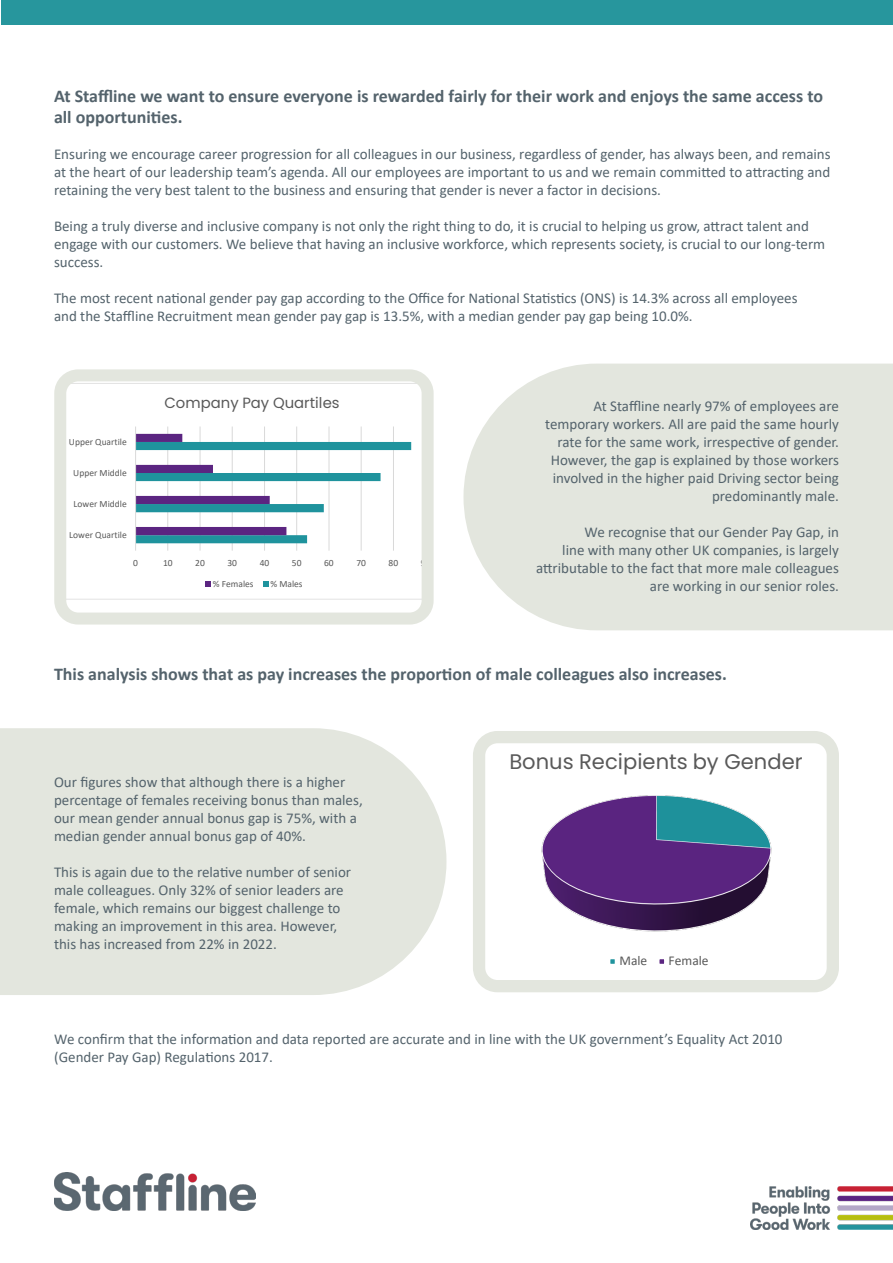
<style>
.page{position:relative;width:893px;height:1263px;background:#fff}
.page>*{position:absolute;margin:0;border:0;box-sizing:border-box;transform-origin:0 0}
.t1{font:21px "Poppins";color:#595959}
.t2{font:700 18px/21.6px "Calibri";color:#54636c}
.t3{font:15px/18px "Calibri";color:#54636c}
.t4{font:14.85px "Poppins";color:#595959}
.t5{font:13.5px "Calibri";color:#595959}
.t6{font:9.45px "Calibri";color:#595959}
</style>
<div class="page">
<div style="left:1px;top:1px;width:891px;height:24px;background:#27969d"></div>
<img style="left:750px;top:1187px;width:143px;height:42px">
<div style="left:0;top:728px;width:446px;height:267px;background:#e3e6de"></div>
<div style="left:463px;top:364px;width:430px;height:266px;background:#e3e6de"></div>
<img style="left:54px;top:1172px;width:201px;height:38px">
<svg style="left:67px;top:383px;width:354px;height:217px"></svg>
<div style="left:54px;top:369px;width:380px;height:255px;border:12px solid #e3e6de;border-radius:18px"></div>
<svg style="left:486px;top:744px;width:340px;height:235px"></svg>
<div style="left:473px;top:731px;width:366px;height:261px;border:12px solid #e3e6de;border-radius:18px"></div>
<p class="t2" style="left:54px;top:85px;width:771px">At Staffline we want to ensure everyone is rewarded fairly for their work and enjoys the same access to all opportunities.</p>
<p class="t3" style="left:54px;top:145px;width:778px;text-align:justify">Ensuring we encourage career progression for all colleagues in our business, regardless of gender, has always been, and remains at the heart of our leadership team’s agenda. All our employees are important to us and we remain committed to attracting and retaining the very best talent to the business and ensuring that gender is never a factor in decisions.</p>
<p class="t3" style="left:54px;top:217px;width:773px">Being a truly diverse and inclusive company is not only the right thing to do, it is crucial to helping us grow, attract talent and engage with our customers. We believe that having an inclusive workforce, which represents society, is crucial to our long-term success.</p>
<p class="t3" style="left:54px;top:289px;width:745px">The most recent national gender pay gap according to the Office for National Statistics (ONS) is 14.3% across all employees</p>
<p class="t3" style="left:54px;top:307px;width:640px">and the Staffline Recruitment mean gender pay gap is 13.5%, with a median gender pay gap being 10.0%.</p>
<p class="t6" style="left:69px;top:435px;width:59px">Upper Quartile</p>
<p class="t6" style="left:73px;top:466px;width:55px">Upper Middle</p>
<p class="t6" style="left:74px;top:497px;width:55px">Lower Middle</p>
<p class="t6" style="left:69px;top:528px;width:59px">Lower Quartile</p>
<p class="t4" style="left:165px;top:394px;width:177px">Company Pay Quartiles</p>
<p class="t6" style="left:133px;top:556px;width:6px">0</p>
<p class="t6" style="left:163px;top:556px;width:11px">10</p>
<p class="t6" style="left:195px;top:556px;width:11px">20</p>
<p class="t6" style="left:227px;top:556px;width:11px">30</p>
<p class="t6" style="left:260px;top:556px;width:11px">40</p>
<p class="t6" style="left:292px;top:556px;width:11px">50</p>
<p class="t6" style="left:324px;top:556px;width:11px">60</p>
<p class="t6" style="left:356px;top:556px;width:11px">70</p>
<p class="t6" style="left:389px;top:556px;width:11px">80</p>
<p class="t6" style="left:421px;top:556px;width:11px">90</p>
<p class="t6" style="left:213px;top:577px;width:42px">% Females</p>
<p class="t6" style="left:270px;top:577px;width:34px">% Males</p>
<p class="t3" style="left:545px;top:396px;width:295px;text-align:right">At Staffline nearly 97% of employees are temporary workers. All are paid the same hourly rate for the same work, irrespective of gender.<br>However, the gap is explained by those workers involved in the higher paid Driving sector being predominantly male.</p>
<p class="t3" style="left:536px;top:522px;width:304px;text-align:right">We recognise that our Gender Pay Gap, in<br>line with many other UK companies, is largely attributable to the fact that more male colleagues are working in our senior roles.</p>
<p class="t2" style="left:54px;top:663px;width:674px">This analysis shows that as pay increases the proportion of male colleagues also increases.</p>
<p class="t3" style="left:54px;top:773px;width:310px">Our figures show that although there is a higher percentage of females receiving bonus than males, our mean gender annual bonus gap is 75%, with a median gender annual bonus gap of 40%.</p>
<p class="t3" style="left:54px;top:863px;width:299px">This is again due to the relative number of senior male colleagues. Only 32% of senior leaders are female, which remains our biggest challenge to making an improvement in this area. However,</p>
<p class="t3" style="left:54px;top:935px;width:224px">this has increased from 22% in 2022.</p>
<p class="t1" style="left:509px;top:749px;width:295px">Bonus Recipients by Gender</p>
<p class="t5" style="left:619px;top:951px;width:29px">Male</p>
<p class="t5" style="left:669px;top:951px;width:42px">Female</p>
<p class="t3" style="left:54px;top:1029px;width:730px">We confirm that the information and data reported are accurate and in line with the UK government’s Equality Act 2010 (Gender Pay Gap) Regulations 2017.</p>
</div>
